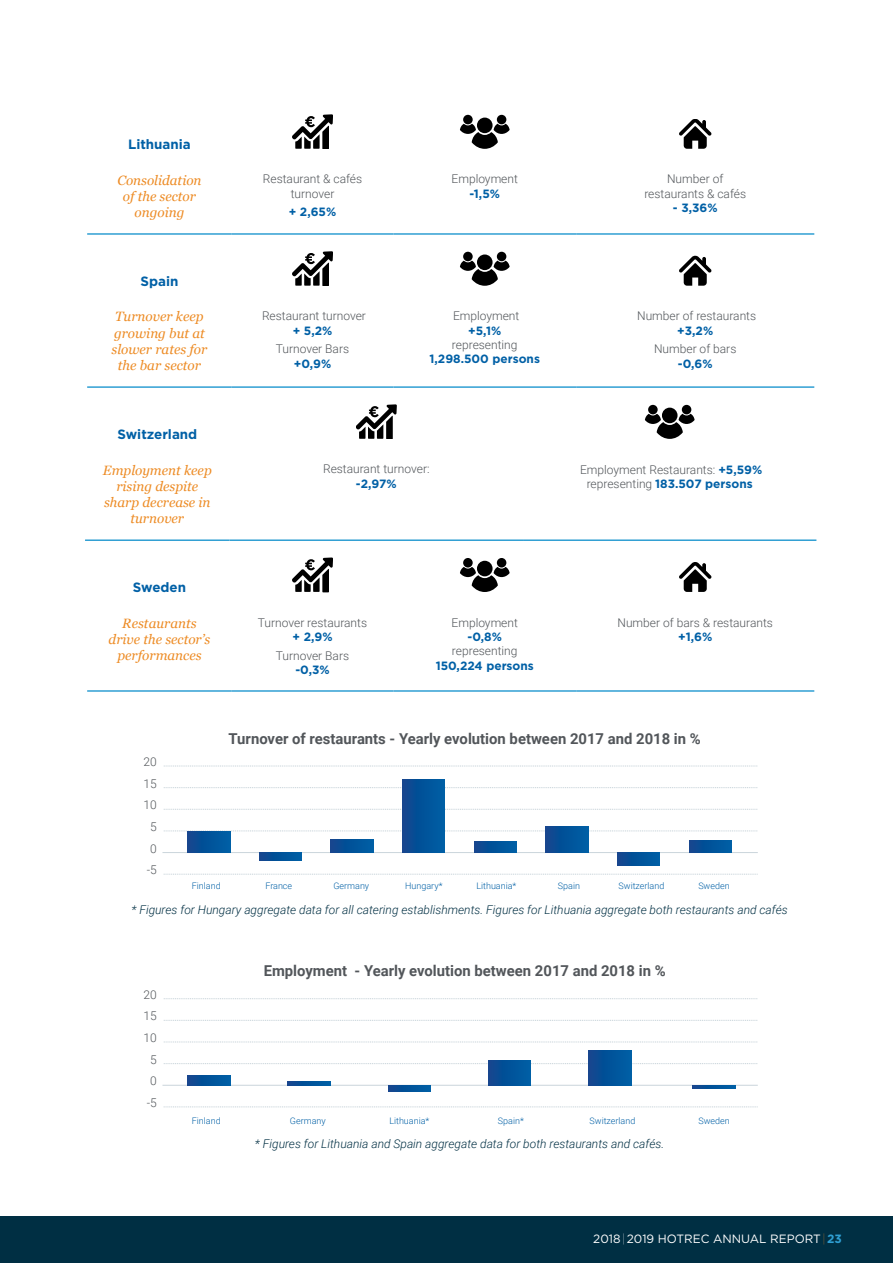
<style>
.page{position:relative;width:893px;height:1263px;background:#fff}
.page>*{position:absolute;margin:0;border:0;box-sizing:border-box;transform-origin:0 0}
.t1{font:700 15px "Roboto";color:#52565a}
.t2{font:italic 13.5px/16.2px "Georgia";color:#ed8b24;text-align:center}
.t3{font:700 13.5px "Gotham";color:#0060a6}
.t4{font:300 12px/21.8px "Roboto";color:#52565a;text-align:center}
.t5{font:italic 300 12px "Roboto";color:#002f43}
.t6{font:700 12px "Gotham";color:#0060a6}
.t7{font:12px "Gotham";color:#fff}
.t8{font:300 9px "Roboto";color:#0060a6}
.s1{font-family:"Gotham";font-weight:700;color:#0060a6}
.s2{font-family:"Roboto";font-weight:300;color:#52565a}
.s3{font-weight:100}
.s4{font-weight:100;color:#ed8b24}
.s5{font-weight:700;color:#2f9fd3}
</style>
<div class="page">
<div style="left:0;top:1216px;width:893px;height:47px;background:#002f43"></div>
<hr style="left:87px;top:233px;width:145px;height:2px;background:#2f9fd3">
<hr style="left:232px;top:233px;width:161px;height:2px;background:#2f9fd3">
<hr style="left:393px;top:233px;width:183px;height:2px;background:#2f9fd3">
<hr style="left:576px;top:233px;width:238px;height:2px;background:#2f9fd3">
<svg style="left:293px;top:115px;width:39px;height:34px"></svg>
<svg style="left:460px;top:115px;width:50px;height:34px"></svg>
<svg style="left:679px;top:119px;width:32px;height:30px"></svg>
<hr style="left:87px;top:386px;width:145px;height:2px;background:#2f9fd3">
<hr style="left:232px;top:386px;width:161px;height:2px;background:#2f9fd3">
<hr style="left:393px;top:386px;width:183px;height:2px;background:#2f9fd3">
<hr style="left:576px;top:386px;width:238px;height:2px;background:#2f9fd3">
<svg style="left:293px;top:252px;width:39px;height:34px"></svg>
<svg style="left:460px;top:252px;width:50px;height:34px"></svg>
<svg style="left:679px;top:256px;width:32px;height:30px"></svg>
<hr style="left:87px;top:690px;width:145px;height:2px;background:#2f9fd3">
<hr style="left:232px;top:690px;width:161px;height:2px;background:#2f9fd3">
<hr style="left:393px;top:690px;width:183px;height:2px;background:#2f9fd3">
<hr style="left:576px;top:690px;width:238px;height:2px;background:#2f9fd3">
<svg style="left:293px;top:558px;width:39px;height:34px"></svg>
<svg style="left:460px;top:558px;width:50px;height:34px"></svg>
<svg style="left:679px;top:562px;width:32px;height:30px"></svg>
<hr style="left:85px;top:539px;width:145px;height:2px;background:#2f9fd3">
<hr style="left:230px;top:539px;width:293px;height:2px;background:#2f9fd3">
<hr style="left:523px;top:539px;width:293px;height:2px;background:#2f9fd3">
<svg style="left:356px;top:405px;width:40px;height:34px"></svg>
<svg style="left:645px;top:405px;width:50px;height:34px"></svg>
<hr style="left:162px;top:852px;width:596px;height:1px;background:#cad5db">
<svg style="left:164px;top:874px;width:594px;height:1px"></svg>
<svg style="left:164px;top:787px;width:594px;height:1px"></svg>
<svg style="left:164px;top:809px;width:594px;height:1px"></svg>
<svg style="left:164px;top:766px;width:594px;height:1px"></svg>
<svg style="left:164px;top:831px;width:593px;height:1px"></svg>
<div style="left:187px;top:831px;width:43px;height:22px;background:linear-gradient(to right,#0f458d,#005fa5)"></div>
<svg style="left:259px;top:852px;width:43px;height:8px"></svg>
<svg style="left:617px;top:852px;width:43px;height:13px"></svg>
<div style="left:546px;top:826px;width:42px;height:27px;background:linear-gradient(to right,#0e468e,#005fa5)"></div>
<svg style="left:689px;top:841px;width:42px;height:12px"></svg>
<svg style="left:474px;top:841px;width:43px;height:12px"></svg>
<div style="left:402px;top:779px;width:43px;height:74px;background:linear-gradient(to right,#0f458d,#005fa5)"></div>
<svg style="left:331px;top:839px;width:42px;height:14px"></svg>
<hr style="left:162px;top:1085px;width:596px;height:1px;background:#cad5db">
<svg style="left:164px;top:1107px;width:594px;height:1px"></svg>
<svg style="left:164px;top:1020px;width:594px;height:1px"></svg>
<svg style="left:164px;top:1042px;width:593px;height:1px"></svg>
<svg style="left:164px;top:998px;width:594px;height:1px"></svg>
<svg style="left:164px;top:1063px;width:594px;height:1px"></svg>
<svg style="left:187px;top:1075px;width:43px;height:10px"></svg>
<svg style="left:288px;top:1081px;width:42px;height:4px"></svg>
<div style="left:589px;top:1050px;width:42px;height:35px;background:linear-gradient(to right,#0e468e,#005fa5)"></div>
<div style="left:488px;top:1061px;width:43px;height:24px;background:linear-gradient(to right,#0f458d,#005fa5)"></div>
<svg style="left:388px;top:1085px;width:43px;height:7px"></svg>
<svg style="left:693px;top:1085px;width:42px;height:4px"></svg>
<p class="t3" style="left:128px;top:135px;width:64px">Lithuania</p>
<p class="t2" style="left:117px;top:171px;width:86px">Consolidation of the sector ongoing</p>
<p class="t4" style="left:263px;top:171px;width:101px;line-height:14.4px">Restaurant &amp; cafés turnover</p>
<p class="t6" style="left:289px;top:204px;width:49px">+ 2,65%</p>
<p class="t3" style="left:141px;top:272px;width:39px">Spain</p>
<p class="t2" style="left:112px;top:308px;width:97px">Turnover keep growing but at slower rates for the bar sector</p>
<p class="t4" style="left:262px;top:305px;width:106px">Restaurant turnover</p>
<p class="t6" style="left:293px;top:322px;width:41px">+ 5,2%</p>
<p class="t4" style="left:276px;top:338px;width:75px">Turnover Bars</p>
<p class="t6" style="left:294px;top:355px;width:39px">+0,9%</p>
<p class="t4" style="left:452px;top:168px;width:68px">Employment</p>
<p class="t6" style="left:469px;top:186px;width:32px">-1,5%</p>
<p class="t4" style="left:453px;top:305px;width:68px">Employment</p>
<p class="t6" style="left:468px;top:322px;width:35px">+5,1%</p>
<p class="t4" style="left:452px;top:333px;width:67px">representing</p>
<p class="t6" style="left:430px;top:351px;width:112px">1,298.500 persons</p>
<p class="t3" style="left:117px;top:425px;width:81px">Switzerland</p>
<p class="t2" style="left:103px;top:461px;width:110px">Employment keep rising despite sharp decrease in turnover</p>
<p class="t4" style="left:323px;top:458px;width:108px">Restaurant turnover:</p>
<p class="t6" style="left:356px;top:476px;width:42px">-2,97%</p>
<p class="t3" style="left:133px;top:578px;width:55px">Sweden</p>
<p class="t2" style="left:109px;top:614px;width:103px">Restaurants drive the sector’s performances</p>
<p class="t4" style="left:258px;top:611px;width:111px">Turnover restaurants</p>
<p class="t6" style="left:292px;top:629px;width:42px">+ 2,9%</p>
<p class="t4" style="left:276px;top:644px;width:75px">Turnover Bars</p>
<p class="t6" style="left:295px;top:662px;width:36px">-0,3%</p>
<p class="t4" style="left:452px;top:611px;width:68px">Employment</p>
<p class="t6" style="left:468px;top:629px;width:36px">-0,8%</p>
<p class="t4" style="left:452px;top:640px;width:67px">representing</p>
<p class="t6" style="left:436px;top:657px;width:100px">150,224 persons</p>
<p class="t4" style="left:644px;top:171px;width:103px;line-height:14.4px">Number of restaurants &amp; cafés</p>
<p class="t6" style="left:673px;top:200px;width:46px">- 3,36%</p>
<p class="t4" style="left:637px;top:305px;width:120px">Number of restaurants</p>
<p class="t6" style="left:677px;top:322px;width:37px">+3,2%</p>
<p class="t4" style="left:654px;top:338px;width:84px">Number of bars</p>
<p class="t6" style="left:678px;top:355px;width:36px">-0,6%</p>
<p class="t4" style="left:580px;top:458px;width:184px">Employment Restaurants: <span class="s1">+5,59%</span></p>
<p class="t6" style="left:587px;top:476px;width:168px"><span class="s2">representing</span> 183.507 persons</p>
<p class="t4" style="left:617px;top:611px;width:157px">Number of bars &amp; restaurants</p>
<p class="t6" style="left:678px;top:629px;width:36px">+1,6%</p>
<p class="t4" style="left:143px;top:750px;width:15px">20<br>15<br>10<br>5<br>0 -5</p>
<p class="t1" style="left:229px;top:728px;width:474px">Turnover of restaurants - Yearly evolution between 2017 and 2018 in %</p>
<p class="t8" style="left:192px;top:880px;width:30px">Finland</p>
<p class="t8" style="left:265px;top:880px;width:28px">France</p>
<p class="t8" style="left:333px;top:880px;width:37px">Germany</p>
<p class="t8" style="left:405px;top:880px;width:39px">Hungary*</p>
<p class="t8" style="left:476px;top:880px;width:41px">Lithuania*</p>
<p class="t8" style="left:558px;top:880px;width:24px">Spain</p>
<p class="t8" style="left:619px;top:880px;width:47px">Switzerland</p>
<p class="t8" style="left:698px;top:880px;width:33px">Sweden</p>
<p class="t5" style="left:132px;top:901px;width:658px">* Figures for Hungary aggregate data for all catering establishments. Figures for Lithuania aggregate both restaurants and cafés</p>
<p class="t4" style="left:143px;top:983px;width:15px">20<br>15<br>10<br>5<br>0 -5</p>
<p class="t1" style="left:264px;top:960px;width:404px">Employment - Yearly evolution between 2017 and 2018 in %</p>
<p class="t8" style="left:192px;top:1114px;width:30px">Finland</p>
<p class="t8" style="left:290px;top:1114px;width:37px">Germany</p>
<p class="t8" style="left:389px;top:1114px;width:41px">Lithuania*</p>
<p class="t8" style="left:498px;top:1114px;width:27px">Spain*</p>
<p class="t8" style="left:590px;top:1114px;width:47px">Switzerland</p>
<p class="t8" style="left:698px;top:1114px;width:33px">Sweden</p>
<p class="t5" style="left:255px;top:1135px;width:411px">* Figures for Lithuania and Spain aggregate data for both restaurants and cafés.</p>
<p class="t7" style="left:593px;top:1231px;width:250px">2018 <span class="s3">|</span> 2019 HOTREC ANNUAL REPORT<span class="s4">|</span><span class="s5">23</span></p>
</div>
